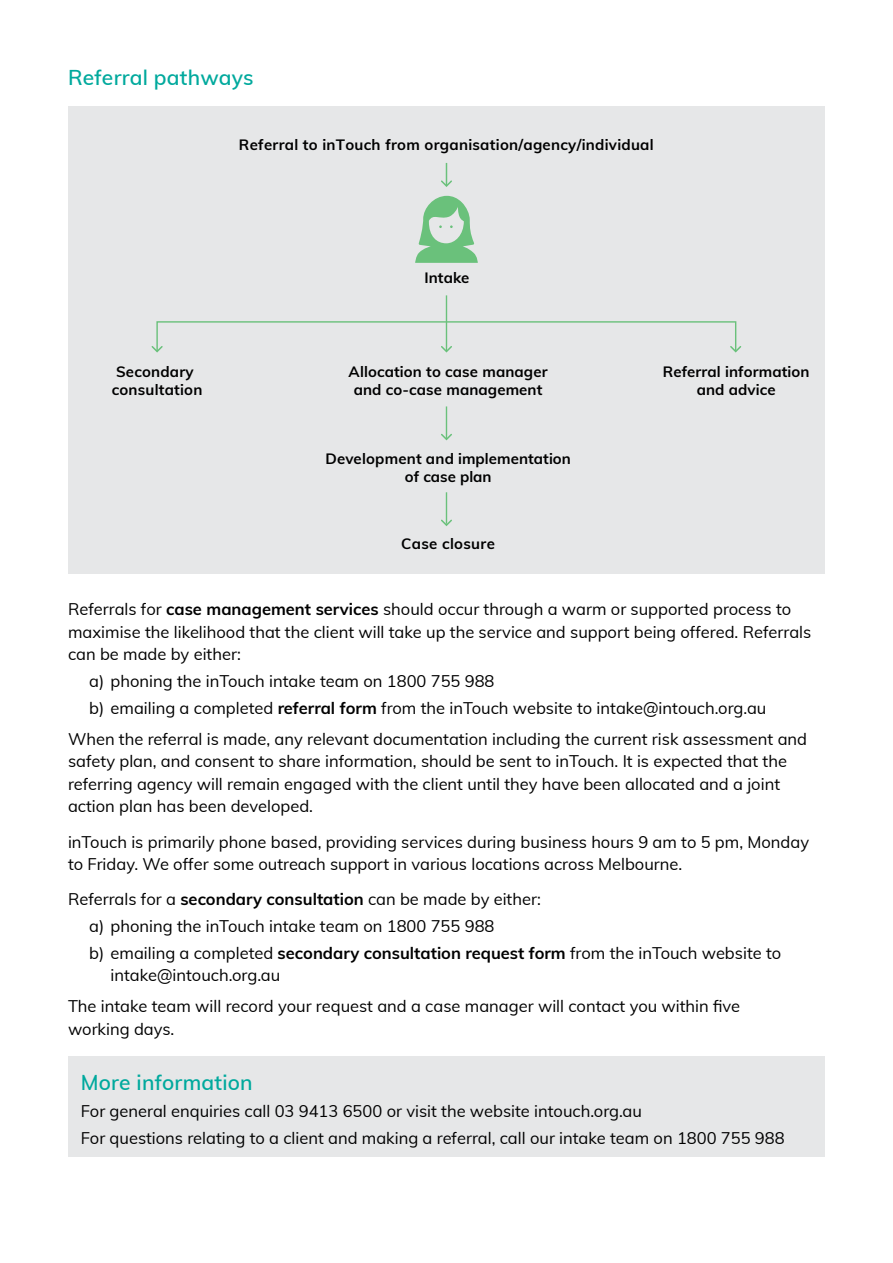
<style>
.page{position:relative;width:893px;height:1263px;background:#fff}
.page>*{position:absolute;margin:0;border:0;box-sizing:border-box;transform-origin:0 0}
.t1{font:600 21px "Muli";letter-spacing:.01em;color:#00a99d}
.t2{font:16.5px/22.5px "Muli";color:#000}
.t3{font:700 15px/18px "Muli";letter-spacing:.005em;color:#000;text-align:center}
.s1{font-weight:700}
</style>
<div class="page">
<div style="left:68px;top:106px;width:757px;height:468px;background:#e6e7e8"></div>
<hr style="left:446px;top:295px;width:1px;height:55px;background:#6ac17b">
<div style="left:156px;top:321px;width:580px;height:31px;border:1px solid #6ac17b"></div>
<svg style="left:415px;top:196px;width:63px;height:67px"></svg>
<svg style="left:151px;top:344px;width:13px;height:9px"></svg>
<svg style="left:729px;top:344px;width:13px;height:9px"></svg>
<svg style="left:440px;top:344px;width:13px;height:9px"></svg>
<svg style="left:441px;top:163px;width:11px;height:24px"></svg>
<hr style="left:446px;top:406px;width:1px;height:32px;background:#6ac17b">
<svg style="left:441px;top:432px;width:11px;height:9px"></svg>
<hr style="left:446px;top:492px;width:1px;height:32px;background:#6ac17b">
<svg style="left:441px;top:518px;width:11px;height:8px"></svg>
<div style="left:68px;top:1056px;width:757px;height:101px;background:#e6e7e8"></div>
<p class="t1" style="left:68px;top:62px;width:187px">Referral pathways</p>
<p class="t3" style="left:239px;top:135px;width:416px">Referral to inTouch from organisation/agency/individual</p>
<p class="t3" style="left:425px;top:268px;width:46px">Intake</p>
<p class="t3" style="left:112px;top:361px;width:92px;text-align:left">Secondary consultation</p>
<p class="t3" style="left:349px;top:361px;width:200px">Allocation to case manager and co-case management</p>
<p class="t3" style="left:663px;top:361px;width:148px">Referral information and advice</p>
<p class="t3" style="left:325px;top:449px;width:247px">Development and implementation of case plan</p>
<p class="t3" style="left:401px;top:534px;width:95px">Case closure</p>
<p class="t2" style="left:68px;top:597px;width:745px">Referrals for <span class="s1">case management services</span> should occur through a warm or supported process to maximise the likelihood that the client will take up the service and support being offered. Referrals can be made by either:</p>
<p class="t2" style="left:89px;top:667px;width:679px;line-height:26.7px">a) phoning the inTouch intake team on 1800 755 988<br>b) emailing a completed <span class="s1">referral form</span> from the inTouch website to intake@intouch.org.au</p>
<p class="t2" style="left:68px;top:727px;width:741px">When the referral is made, any relevant documentation including the current risk assessment and safety plan, and consent to share information, should be sent to inTouch. It is expected that the referring agency will remain engaged with the client until they have been allocated and a joint action plan has been developed.</p>
<p class="t2" style="left:68px;top:829px;width:743px">inTouch is primarily phone based, providing services during business hours 9 am to 5 pm, Monday to Friday. We offer some outreach support in various locations across Melbourne.</p>
<p class="t2" style="left:89px;top:885px;width:693px;line-height:26.7px;text-indent:-21px">Referrals for a <span class="s1">secondary consultation</span> can be made by either:<br>a) phoning the inTouch intake team on 1800 755 988<br>b) emailing a completed <span class="s1">secondary consultation request form</span> from the inTouch website to</p>
<p class="t2" style="left:68px;top:959px;width:674px;line-height:31px;text-indent:43px">intake@intouch.org.au<br>The intake team will record your request and a case manager will contact you within five</p>
<p class="t2" style="left:68px;top:1017px;width:108px">working days.</p>
<p class="t1" style="left:81px;top:1067px;width:173px">More information</p>
<p class="t2" style="left:81px;top:1097px;width:705px;line-height:26.7px">For general enquiries call 03 9413 6500 or visit the website intouch.org.au<br>For questions relating to a client and making a referral, call our intake team on 1800 755 988</p>
</div>
